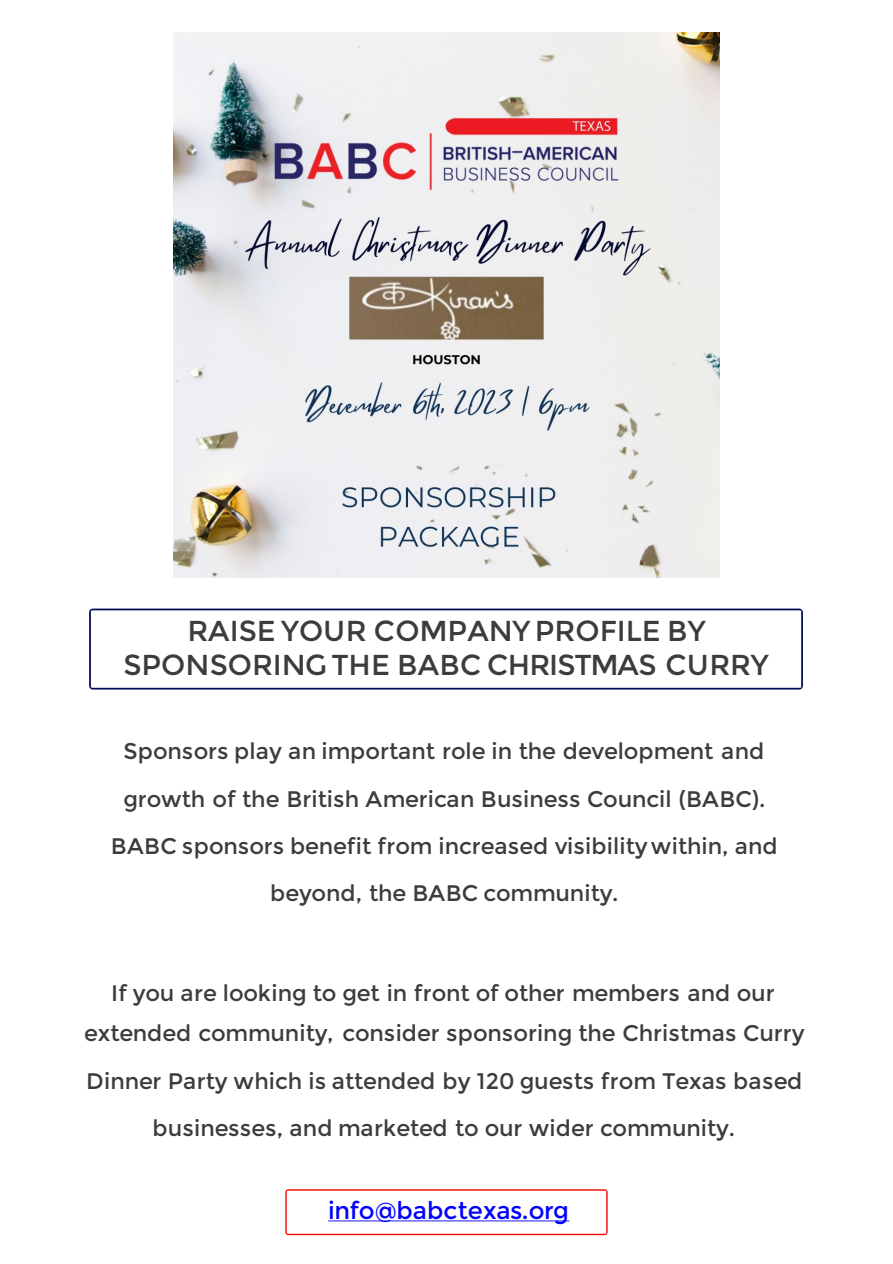
<style>
.page{position:relative;width:893px;height:1264px;background:#fff}
.page>*{position:absolute;margin:0;border:0;box-sizing:border-box;transform-origin:0 0}
.t1{font:28.8px/34.2px "Montserrat";color:#3c3c3c;text-align:center}
.t2{font:24.3px "Montserrat";letter-spacing:-.01em;color:#00f}
.t3{font:22.5px/47.4px "Montserrat";letter-spacing:-.005em;color:#3c3c3c;text-align:center}
</style>
<div class="page">
<svg style="left:89px;top:608px;width:713px;height:81px"></svg>
<svg style="left:800px;top:610px;width:3px;height:78px"></svg>
<svg style="left:285px;top:1189px;width:322px;height:46px"></svg>
<img style="left:174px;top:32px;width:545px;height:546px">
<p class="t1" style="left:123px;top:614px;width:647px">RAISE YOUR COMPANYPROFILE BY<br>SPONSORINGTHE BABC CHRISTMAS CURRY</p>
<p class="t3" style="left:111px;top:727px;width:668px">Sponsors play an important role in the development and growth of the British American Business Council (BABC).<br>BABC sponsors benefit from increased visibilitywithin, and beyond, the BABC community.</p>
<p class="t3" style="left:111px;top:969px;width:665px">If you are looking to get in front of other members and our</p>
<p class="t3" style="left:84px;top:1010px;width:722px">extended community, consider sponsoring the Christmas Curry<br>Dinner Party which is attended by 120 guests from Texas based businesses, and marketed to our wider community.</p>
<p class="t2" style="left:328px;top:1196px;width:242px">info@babctexas.org</p>
</div>
